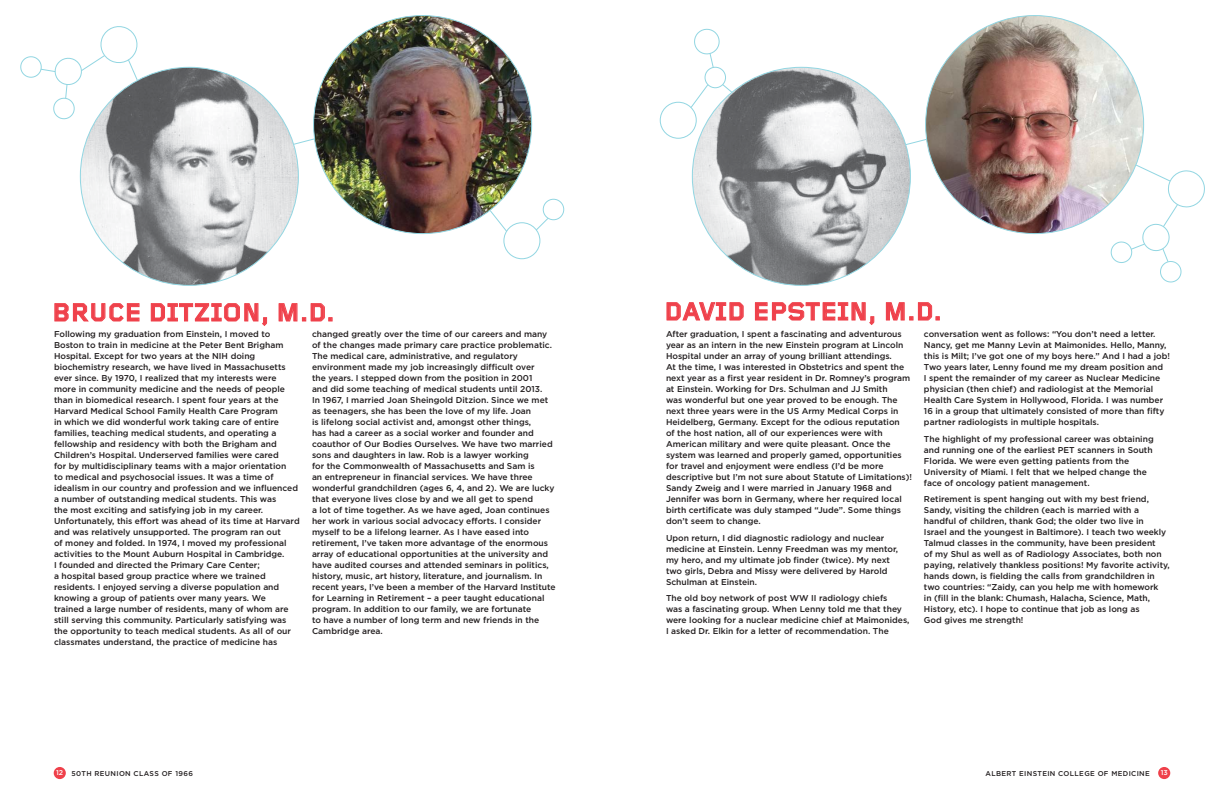
<style>
.page{position:relative;width:1224px;height:792px;background:#fff}
.page>*{position:absolute;margin:0;border:0;box-sizing:border-box;transform-origin:0 0}
.t1{font:700 26px "Foundry Gridnik";letter-spacing:.01em;color:#ef414b}
.t2{font:500 8.5px/11px "Gotham";color:#231f20}
.t3{font:500 7px "Gotham";letter-spacing:.05em;color:#231f20}
.t4{font:500 7px "Gotham";color:#fff}
.s1{color:#fff}
</style>
<div class="page">
<div style="left:660px;top:102px;width:37px;height:37px;border:1px solid #92d6e2;border-radius:50%"></div>
<div style="left:705px;top:67px;width:21px;height:21px;border:1px solid #92d6e2;border-radius:50%"></div>
<svg style="left:690px;top:84px;width:18px;height:24px"></svg>
<svg style="left:722px;top:84px;width:10px;height:9px"></svg>
<svg style="left:694px;top:28px;width:26px;height:40px"></svg>
<svg style="left:489px;top:211px;width:18px;height:21px"></svg>
<svg style="left:293px;top:138px;width:22px;height:7px"></svg>
<div style="left:504px;top:222px;width:36px;height:37px;border:1px solid #92d6e2;border-radius:50%"></div>
<div style="left:543px;top:199px;width:21px;height:21px;border:1px solid #92d6e2;border-radius:50%"></div>
<svg style="left:536px;top:218px;width:13px;height:13px"></svg>
<svg style="left:20px;top:26px;width:118px;height:94px"></svg>
<svg style="left:1111px;top:165px;width:94px;height:118px"></svg>
<div style="left:1158px;top:767px;width:12px;height:12px;background:#ef414b;border-radius:50%"></div>
<div style="left:54px;top:767px;width:12px;height:12px;background:#ef414b;border-radius:50%"></div>
<svg style="left:905px;top:139px;width:22px;height:6px"></svg>
<img style="left:692px;top:67px;width:218px;height:218px;border-radius:50%">
<img style="left:926px;top:16px;width:218px;height:218px;border-radius:50%">
<img style="left:80px;top:67px;width:218px;height:218px;border-radius:107px">
<img style="left:314px;top:16px;width:218px;height:218px;border-radius:50%">
<svg style="left:666px;top:302px;width:78px;height:19px"></svg>
<svg style="left:755px;top:302px;width:120px;height:23px"></svg>
<svg style="left:886px;top:302px;width:54px;height:19px"></svg>
<svg style="left:54px;top:303px;width:86px;height:19px"></svg>
<svg style="left:151px;top:303px;width:116px;height:23px"></svg>
<svg style="left:279px;top:303px;width:54px;height:19px"></svg>
<h1 class="t1" style="left:52px;top:304px;width:284px">BRUCE DITZION, M.D.</h1>
<p class="t2" style="left:54px;top:329px;width:247px">Following my graduation from Einstein, I moved to Boston to train in medicine at the Peter Bent Brigham Hospital. Except for two years at the NIH doing biochemistry research, we have lived in Massachusetts ever since. By 1970, I realized that my interests were more in community medicine and the needs of people than in biomedical research. I spent four years at the Harvard Medical School Family Health Care Program<br>in which we did wonderful work taking care of entire families, teaching medical students, and operating a fellowship and residency with both the Brigham and Children’s Hospital. Underserved families were cared<br>for by multidisciplinary teams with a major orientation<br>to medical and psychosocial issues. It was a time of idealism in our country and profession and we influenced a number of outstanding medical students. This was<br>the most exciting and satisfying job in my career.<br>Unfortunately, this effort was ahead of its time at Harvard and was relatively unsupported. The program ran out<br>of money and folded. In 1974, I moved my professional activities to the Mount Auburn Hospital in Cambridge.<br>I founded and directed the Primary Care Center;<br>a hospital based group practice where we trained residents. I enjoyed serving a diverse population and knowing a group of patients over many years. We<br>trained a large number of residents, many of whom are still serving this community. Particularly satisfying was the opportunity to teach medical students. As all of our classmates understand, the practice of medicine has</p>
<p class="t2" style="left:312px;top:329px;width:245px">changed greatly over the time of our careers and many of the changes made primary care practice problematic.<br>The medical care, administrative, and regulatory environment made my job increasingly difficult over<br>the years. I stepped down from the position in 2001<br>and did some teaching of medical students until 2013.<br>In 1967, I married Joan Sheingold Ditzion. Since we met as teenagers, she has been the love of my life. Joan<br>is lifelong social activist and, amongst other things,<br>has had a career as a social worker and founder and coauthor of Our Bodies Ourselves. We have two married sons and daughters in law. Rob is a lawyer working<br>for the Commonwealth of Massachusetts and Sam is<br>an entrepreneur in financial services. We have three wonderful grandchildren (ages 6, 4, and 2). We are lucky that everyone lives close by and we all get to spend<br>a lot of time together. As we have aged, Joan continues her work in various social advocacy efforts. I consider myself to be a lifelong learner. As I have eased into retirement, I’ve taken more advantage of the enormous array of educational opportunities at the university and have audited courses and attended seminars in politics, history, music, art history, literature, and journalism. In recent years, I’ve been a member of the Harvard Institute for Learning in Retirement – a peer taught educational program. In addition to our family, we are fortunate<br>to have a number of long term and new friends in the Cambridge area.</p>
<h1 class="t1" style="left:664px;top:303px;width:279px">DAVID EPSTEIN, M.D.</h1>
<p class="t2" style="left:666px;top:329px;width:248px">After graduation, I spent a fascinating and adventurous year as an intern in the new Einstein program at Lincoln Hospital under an array of young brilliant attendings.<br>At the time, I was interested in Obstetrics and spent the next year as a first year resident in Dr. Romney’s program at Einstein. Working for Drs. Schulman and JJ Smith<br>was wonderful but one year proved to be enough. The next three years were in the US Army Medical Corps in Heidelberg, Germany. Except for the odious reputation<br>of the host nation, all of our experiences were with American military and were quite pleasant. Once the system was learned and properly gamed, opportunities for travel and enjoyment were endless (I’d be more descriptive but I’m not sure about Statute of Limitations)!<br>Sandy Zweig and I were married in January 1968 and Jennifer was born in Germany, where her required local birth certificate was duly stamped “Jude”. Some things don’t seem to change.</p>
<p class="t2" style="left:666px;top:533px;width:234px">Upon return, I did diagnostic radiology and nuclear medicine at Einstein. Lenny Freedman was my mentor, my hero, and my ultimate job finder (twice). My next two girls, Debra and Missy were delivered by Harold Schulman at Einstein.</p>
<p class="t2" style="left:666px;top:593px;width:245px">The old boy network of post WW II radiology chiefs<br>was a fascinating group. When Lenny told me that they were looking for a nuclear medicine chief at Maimonides, I asked Dr. Elkin for a letter of recommendation. The</p>
<p class="t2" style="left:924px;top:329px;width:247px">conversation went as follows: “You don’t need a letter.<br>Nancy, get me Manny Levin at Maimonides. Hello, Manny, this is Milt; I’ve got one of my boys here.” And I had a job!<br>Two years later, Lenny found me my dream position and<br>I spent the remainder of my career as Nuclear Medicine physician (then chief) and radiologist at the Memorial Health Care System in Hollywood, Florida. I was number 16 in a group that ultimately consisted of more than fifty partner radiologists in multiple hospitals.</p>
<p class="t2" style="left:924px;top:434px;width:231px">The highlight of my professional career was obtaining and running one of the earliest PET scanners in South Florida. We were even getting patients from the University of Miami. I felt that we helped change the face of oncology patient management.</p>
<p class="t2" style="left:924px;top:494px;width:247px">Retirement is spent hanging out with my best friend, Sandy, visiting the children (each is married with a handful of children, thank God; the older two live in<br>Israel and the youngest in Baltimore). I teach two weekly Talmud classes in the community, have been president<br>of my Shul as well as of Radiology Associates, both non paying, relatively thankless positions! My favorite activity, hands down, is fielding the calls from grandchildren in two countries: “Zaidy, can you help me with homework<br>in (fill in the blank: Chumash, Halacha, Science, Math, History, etc). I hope to continue that job as long as<br>God gives me strength!</p>
<p class="t3" style="left:56px;top:771px;width:138px"><span class="s1">12</span> 50TH REUNION CLASS OF 1966</p>
<p class="t3" style="left:986px;top:771px;width:166px">ALBERT EINSTEIN COLLEGE OF MEDICINE</p>
<p class="t4" style="left:1161px;top:770px;width:9px">13</p>
</div>
